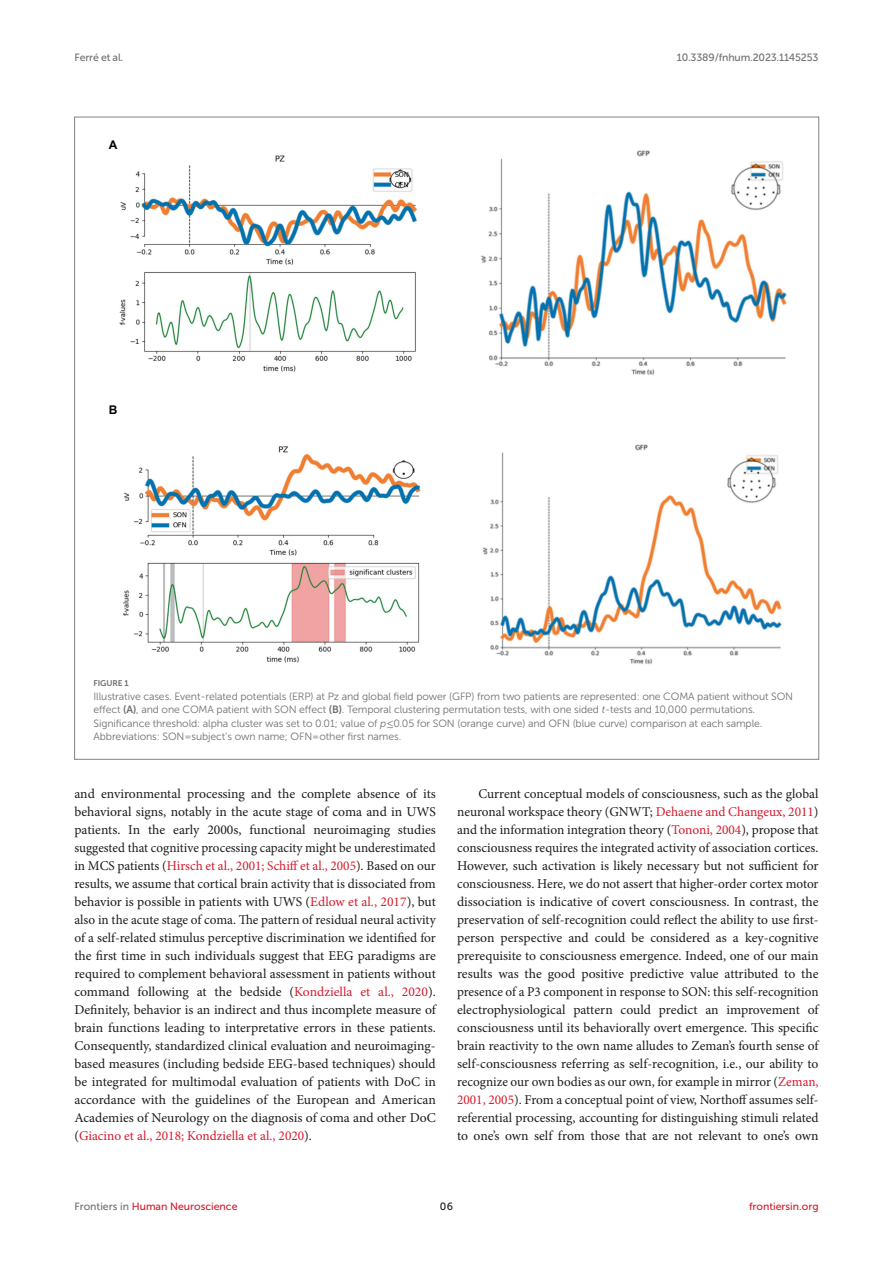
<style>
.page{position:relative;width:893px;height:1263px;background:#fff}
.page>*{position:absolute;margin:0;border:0;box-sizing:border-box;transform-origin:0 0}
.TEXT{font:13.5px/18px "Minion Pro";color:#1b1c1b;text-align:justify}
.t1{font:700 12px "Arial";color:#010001}
.FIG_LEG{font:10.5px/13.5px "Museo Sans 300";letter-spacing:-.01em;color:#706f70}
.t2{font:10.5px "Museo Sans 500";color:#d51a2c}
.t3{font:10.5px "Museo Sans 500";letter-spacing:-.015em;color:#706f70}
.t4{font:10.5px "Museo Sans 500";color:#1b1c1b}
.FIG_HD{font:8.25px "Museo Sans 700";letter-spacing:-.01em;color:#706f70}
.s1{font-family:"Museo Sans 700"}
.s2{font-style:italic}
.s3{font-family:"STIX General"}
.s4{color:#d51a2c}
.s5{color:#706f70}
</style>
<div class="page">
<img style="left:119px;top:150px;width:668px;height:515px">
<p class="t3" style="left:74px;top:51px;width:50px">Ferré et al.</p>
<p class="t3" style="left:677px;top:51px;width:143px">10.3389/fnhum.2023.1145253</p>
<p class="t1" style="left:109px;top:137px;width:10px">A</p>
<p class="t1" style="left:109px;top:401px;width:10px">B</p>
<p class="FIG_HD" style="left:94px;top:679px;width:37px">FIGURE 1</p>
<p class="FIG_LEG" style="left:94px;top:689px;width:701px">Illustrative cases. Event-related potentials (ERP) at Pz and global field power (GFP) from two patients are represented: one COMA patient without SON effect <span class="s1">(A)</span>, and one COMA patient with SON effect <span class="s1">(B)</span>. Temporal clustering permutation tests, with one sided <span class="s2">t</span>-tests and 10,000 permutations.<br>Significance threshold: alpha cluster was set to 0.01; value of <span class="s2">p</span><span class="s3">≤</span> 0.05 for SON (orange curve) and OFN (blue curve) comparison at each sample.<br>Abbreviations: SON = subject’s own name; OFN = other first names.</p>
<p class="TEXT" style="left:74px;top:785px;width:363px">and environmental processing and the complete absence of its behavioral signs, notably in the acute stage of coma and in UWS patients. In the early 2000s, functional neuroimaging studies suggested that cognitive processing capacity might be underestimated in MCS patients (<span class="s4">Hirsch et al., 2001; Schiff et al., 2005</span>). Based on our results, we assume that cortical brain activity that is dissociated from behavior is possible in patients with UWS (<span class="s4">Edlow et al., 2017</span>), but also in the acute stage of coma. The pattern of residual neural activity of a self-related stimulus perceptive discrimination we identified for the first time in such individuals suggest that EEG paradigms are required to complement behavioral assessment in patients without command following at the bedside (<span class="s4">Kondziella et al., 2020</span>).<br>Definitely, behavior is an indirect and thus incomplete measure of brain functions leading to interpretative errors in these patients.<br>Consequently, standardized clinical evaluation and neuroimaging&shy;based measures (including bedside EEG-based techniques) should be integrated for multimodal evaluation of patients with DoC in accordance with the guidelines of the European and American Academies of Neurology on the diagnosis of coma and other DoC (<span class="s4">Giacino et al., 2018; Kondziella et al., 2020</span>).</p>
<p class="TEXT" style="left:457px;top:785px;width:363px;text-indent:21px">Current conceptual models of consciousness, such as the global neuronal workspace theory (GNWT; <span class="s4">Dehaene and Changeux, 2011</span>) and the information integration theory (<span class="s4">Tononi, 2004</span>), propose that consciousness requires the integrated activity of association cortices.<br>However, such activation is likely necessary but not sufficient for consciousness. Here, we do not assert that higher-order cortex motor dissociation is indicative of covert consciousness. In contrast, the preservation of self-recognition could reflect the ability to use first&shy;person perspective and could be considered as a key-cognitive prerequisite to consciousness emergence. Indeed, one of our main results was the good positive predictive value attributed to the presence of a P3 component in response to SON: this self-recognition electrophysiological pattern could predict an improvement of consciousness until its behaviorally overt emergence. This specific brain reactivity to the own name alludes to Zeman’s fourth sense of self-consciousness referring as self-recognition, i.e., our ability to recognize our own bodies as our own, for example in mirror (<span class="s4">Zeman, 2001, 2005</span>). From a conceptual point of view, Northoff assumes self&shy;referential processing, accounting for distinguishing stimuli related to one’s own self from those that are not relevant to one’s own</p>
<p class="t2" style="left:74px;top:1200px;width:165px"><span class="s5">Frontiers in</span> Human Neuroscience</p>
<p class="t4" style="left:440px;top:1200px;width:15px">06</p>
<p class="t2" style="left:749px;top:1200px;width:71px">frontiersin.org</p>
</div>
